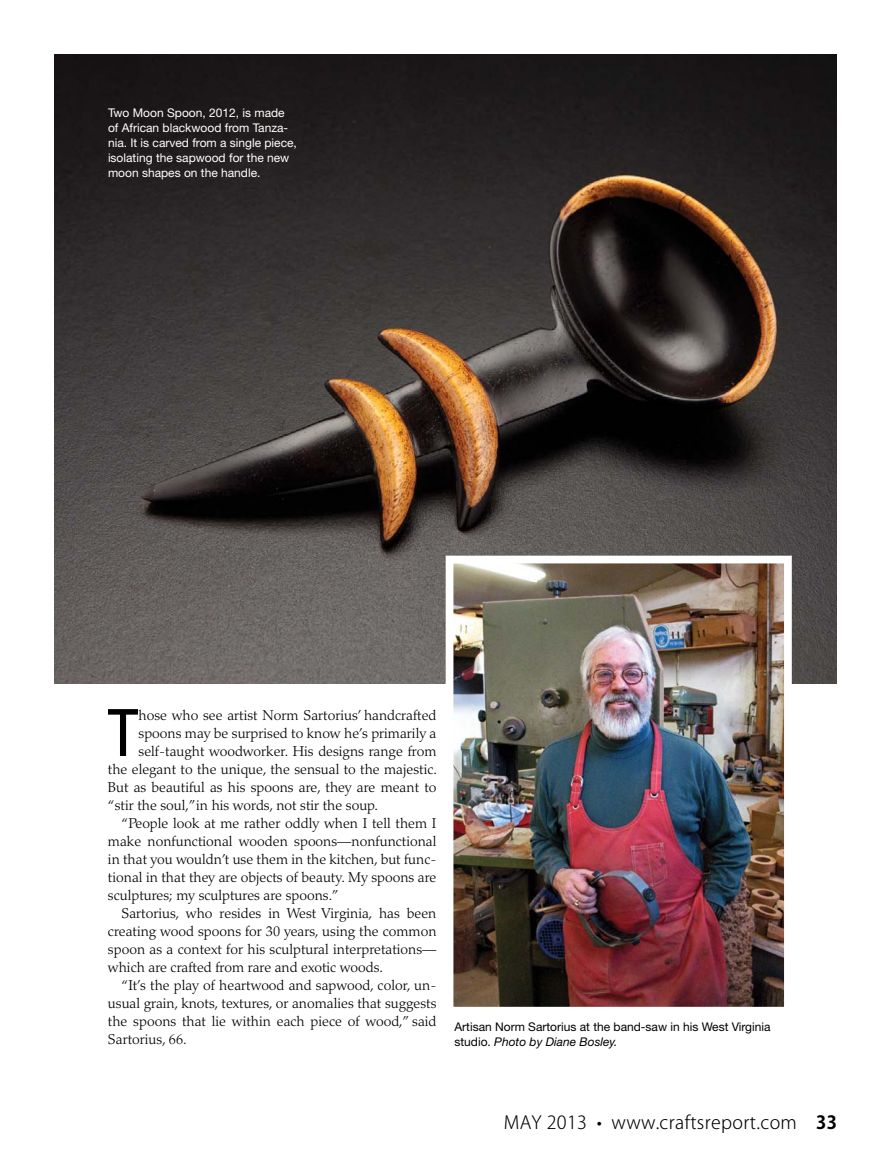
<style>
.page{position:relative;width:891px;height:1161px;background:#fff}
.page>*{position:absolute;margin:0;border:0;box-sizing:border-box;transform-origin:0 0}
.t1{font:61.35px "Geometric 706 BT Medium B";color:#000}
.t2{font:300 18px "Koz Go Pro";letter-spacing:.02em;color:#000}
.t3{font:300 14.25px "Palatino";color:#000}
.t4{font:12px/15px "Helvetica Neue";color:#fff}
.t5{font:12px/15px "Helvetica Neue";color:#000}
.s1{font-style:italic}
.s2{font-weight:700}
</style>
<div class="page">
<img style="left:54px;top:54px;width:783px;height:630px">
<img style="left:455px;top:565px;width:328px;height:441px">
<div style="left:446px;top:556px;width:346px;height:459px;border:8px solid #fff"></div>
<p class="t4" style="left:108px;top:106px;width:190px">Two Moon Spoon, 2012, is made of African blackwood from Tanza&shy;nia. It is carved from a single piece, isolating the sapwood for the new moon shapes on the handle.</p>
<h1 class="t1" style="left:107px;top:692px;width:33px">T</h1>
<p class="t3" style="left:139px;top:707px;width:299px">hose who see artist Norm Sartorius’ handcrafted</p>
<p class="t3" style="left:139px;top:725px;width:299px">spoons may be surprised to know he’s primarily a</p>
<p class="t3" style="left:139px;top:743px;width:299px">self-taught woodworker. His designs range from</p>
<p class="t3" style="left:108px;top:761px;width:331px">the elegant to the unique, the sensual to the majestic.</p>
<p class="t3" style="left:108px;top:779px;width:330px">But as beautiful as his spoons are, they are meant to</p>
<p class="t3" style="left:108px;top:797px;width:272px">“stir the soul,”in his words, not stir the soup.</p>
<p class="t3" style="left:121px;top:815px;width:316px">“People look at me rather oddly when I tell them I</p>
<p class="t3" style="left:108px;top:833px;width:330px">make nonfunctional wooden spoons—nonfunctional</p>
<p class="t3" style="left:108px;top:851px;width:330px">in that you wouldn’t use them in the kitchen, but func-</p>
<p class="t3" style="left:108px;top:869px;width:330px">tional in that they are objects of beauty. My spoons are</p>
<p class="t3" style="left:108px;top:887px;width:232px">sculptures; my sculptures are spoons.”</p>
<p class="t3" style="left:121px;top:905px;width:316px">Sartorius, who resides in West Virginia, has been</p>
<p class="t3" style="left:108px;top:923px;width:330px">creating wood spoons for 30 years, using the common</p>
<p class="t3" style="left:108px;top:941px;width:330px">spoon as a context for his sculptural interpretations—</p>
<p class="t3" style="left:108px;top:959px;width:277px">which are crafted from rare and exotic woods.</p>
<p class="t3" style="left:121px;top:977px;width:316px">“It’s the play of heartwood and sapwood, color, un-</p>
<p class="t3" style="left:108px;top:995px;width:330px">usual grain, knots, textures, or anomalies that suggests</p>
<p class="t3" style="left:108px;top:1013px;width:330px">the spoons that lie within each piece of wood,” said</p>
<p class="t3" style="left:108px;top:1031px;width:80px">Sartorius, 66.</p>
<p class="t5" style="left:454px;top:1019px;width:318px">Artisan Norm Sartorius at the band-saw in his West Virginia studio. <span class="s1">Photo by Diane Bosley.</span></p>
<p class="t2" style="left:504px;top:1111px;width:335px">MAY 2013 • www.craftsreport.com <span class="s2">33</span></p>
</div>
